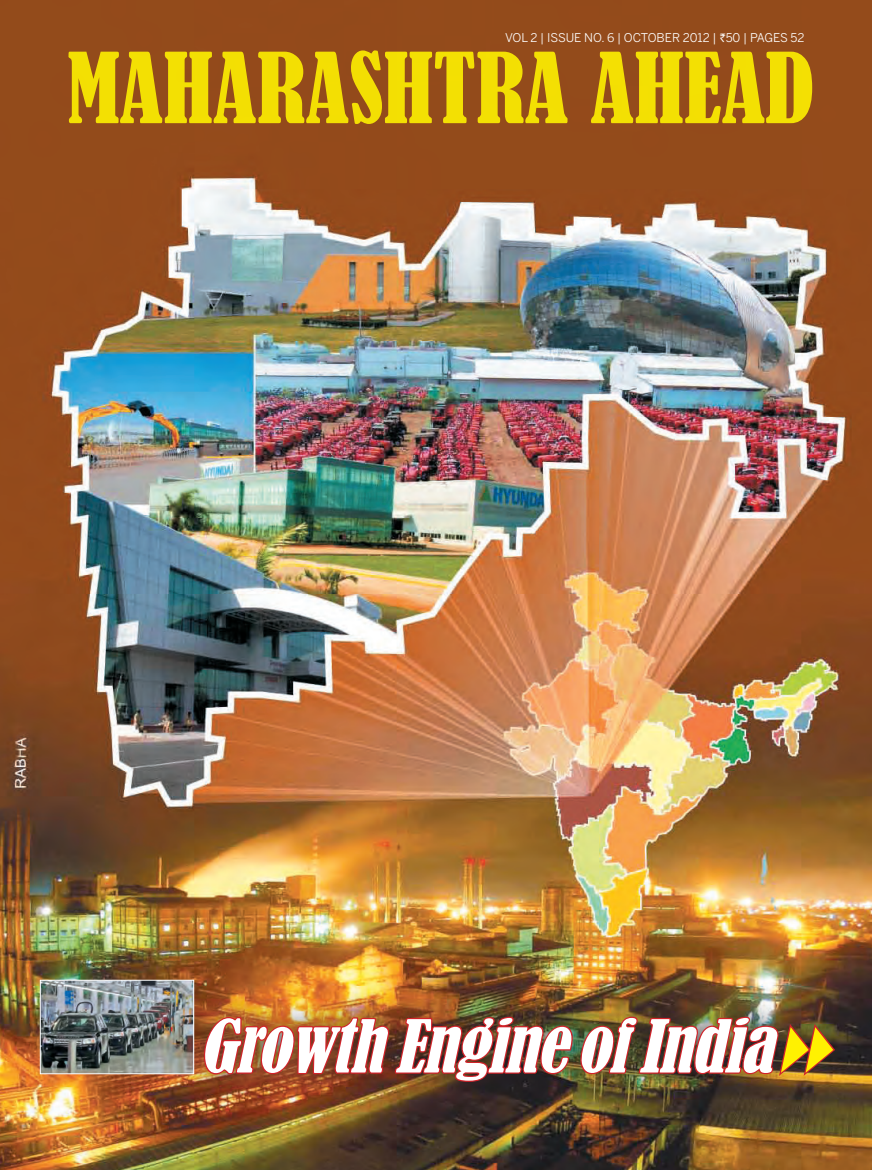
<style>
.page{position:relative;width:872px;height:1170px;background:#fff}
.page>*{position:absolute;margin:0;border:0;box-sizing:border-box;transform-origin:0 0}
.t1{font:condensed 90.75px "Bernard";color:#fff101}
.t2{font:italic condensed 67.8px "Bernard";color:#fff}
.t3{font:12px "Benton Sans";color:#fff}
.s1{font-family:"Rupee"}
</style>
<div class="page">
<img style="left:0;top:0;width:872px;height:1169px">
<div style="left:177px;top:989px;width:628px;height:120px;background:#231f20;opacity:.75"></div>
<img style="left:42px;top:981px;width:150px;height:91px">
<div style="left:40px;top:979px;width:154px;height:95px;border:1px solid #fff"></div>
<img style="left:197px;top:1006px;width:645px;height:77px">
<p class="t3" style="left:505px;top:30px;width:301px">VOL 2 | ISSUE NO. 6 | OCTOBER 2012 | <span class="s1">`</span>50 | PAGES 52</p>
<h1 class="t1" style="left:67px;top:36px;width:749px">MAHARASHTRA AHEAD</h1>
<p class="t2" style="left:199px;top:1007px;width:592px">GrowthEngineofIndia</p>
</div>
